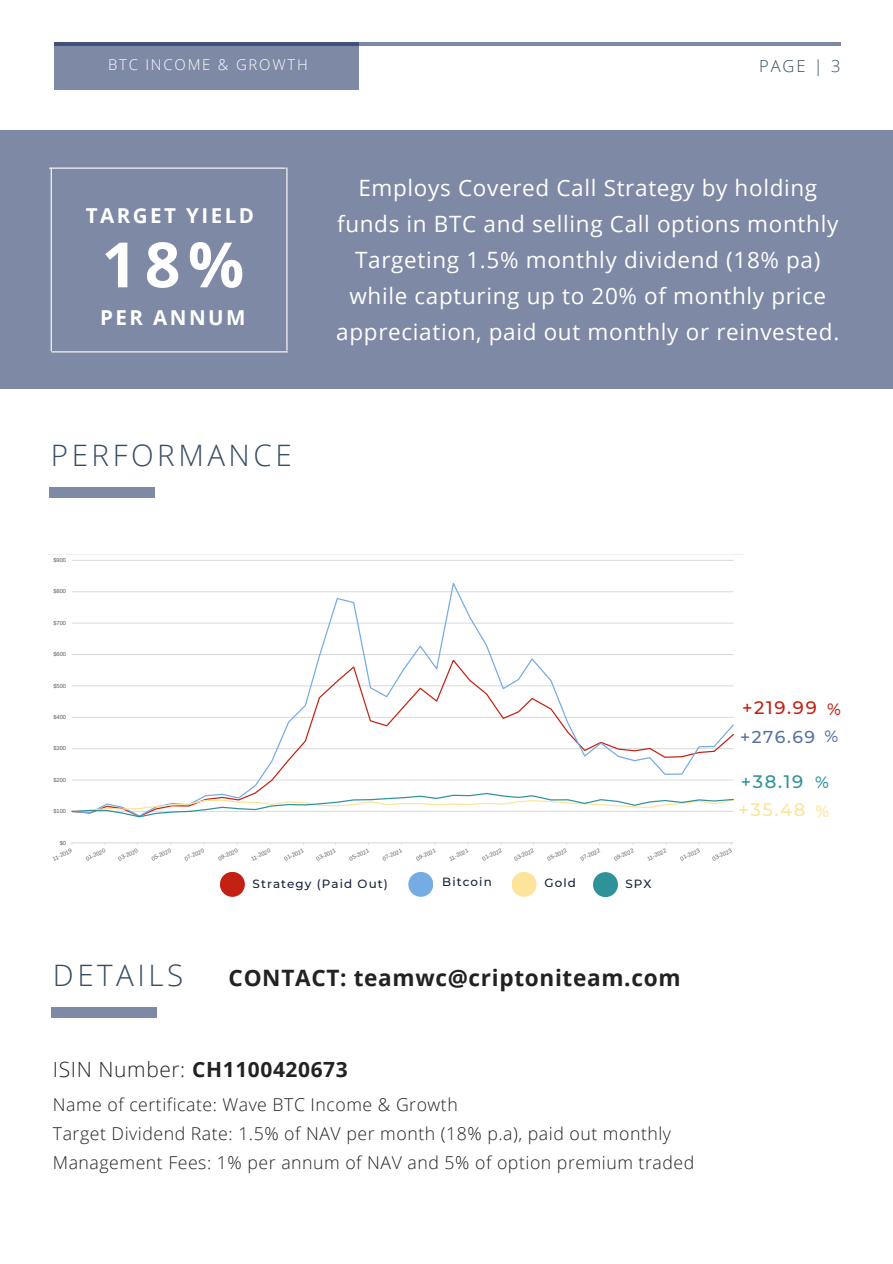
<style>
.page{position:relative;width:893px;height:1264px;background:#fff}
.page>*{position:absolute;margin:0;border:0;box-sizing:border-box;transform-origin:0 0}
.t1{font:700 62.55px "Open Sans";color:#fff}
.t2{font:300 29.55px "Open Sans";letter-spacing:.12em;color:#364d62}
.t3{font:700 22.65px "Open Sans";letter-spacing:.03em;color:#222}
.t4{font:22.5px/36px "Open Sans";letter-spacing:.03em;color:#fff;text-align:center}
.t5{font:700 21px "Open Sans";letter-spacing:.03em;color:#222}
.t6{font:700 20.55px "Open Sans";letter-spacing:.12em;color:#fff}
.t7{font:500 18px "Montserrat";color:#c32114}
.t8{font:500 18px "Montserrat";color:#2f9299}
.t9{font:500 18px "Montserrat";color:#fde49b}
.t10{font:300 17.7px/29.2px "Open Sans";letter-spacing:.03em;color:#222}
.t11{font:500 17.25px "Montserrat";color:#5772a3}
.t12{font:300 16.5px "Open Sans";color:#364d62}
.t13{font:500 16.35px "Montserrat";color:#fde49b}
.t14{font:500 16.35px "Montserrat";color:#2f9299}
.t15{font:300 14.85px "Open Sans";letter-spacing:.12em;color:#fff}
.t16{font:500 11.85px "Montserrat";letter-spacing:.09em;color:#152238}
.t17{font:5.7px "Liberation Sans";color:#595959}
.s1{font-size:16.35px}
.s2{font-weight:300}
</style>
<div class="page">
<div style="left:54px;top:42px;width:305px;height:47px;background:#7e89a6"></div>
<div style="left:0;top:131px;width:892px;height:258px;background:#7e89a6"></div>
<hr style="left:50px;top:167px;width:235px;height:2px;background:#fff">
<hr style="left:52px;top:351px;width:235px;height:1px;background:#fff">
<hr style="left:286px;top:168px;width:1px;height:182px;background:#fff">
<hr style="left:51px;top:168px;width:1px;height:183px;background:#fff">
<hr style="left:54px;top:42px;width:786px;height:3px;background:#051b52">
<div style="left:49px;top:487px;width:106px;height:11px;background:#7e89a6"></div>
<div style="left:51px;top:1007px;width:106px;height:10px;background:#7e89a6"></div>
<div style="left:220px;top:871px;width:25px;height:25px;background:#c32114;border-radius:50%"></div>
<div style="left:593px;top:872px;width:25px;height:25px;background:#2f9299;border-radius:50%"></div>
<svg style="left:512px;top:889px;width:18px;height:8px"></svg>
<div style="left:408px;top:871px;width:25px;height:25px;background:#75ace4;border-radius:50%"></div>
<div style="left:511px;top:871px;width:25px;height:25px;background:#fde49b;border-radius:50%"></div>
<svg style="left:48px;top:554px;width:694px;height:291px"></svg>
<h3 class="t15" style="left:108px;top:54px;width:201px">BTC INCOME &amp; GROWTH</h3>
<h3 class="t12" style="left:759px;top:55px;width:83px">PAGE | 3</h3>
<h3 class="t6" style="left:86px;top:200px;width:170px">TARGET YIELD</h3>
<h1 class="t1" style="left:101px;top:220px;width:144px">18%</h1>
<h3 class="t6" style="left:100px;top:303px;width:147px">PER ANNUM</h3>
<h2 class="t2" style="left:51px;top:434px;width:242px">PERFORMANCE</h2>
<p class="t17" style="left:53px;top:557px;width:14px">$900</p>
<p class="t17" style="left:53px;top:588px;width:14px">$800</p>
<p class="t17" style="left:53px;top:619px;width:14px">$700</p>
<p class="t17" style="left:53px;top:651px;width:14px">$600</p>
<p class="t17" style="left:53px;top:682px;width:14px">$500</p>
<p class="t17" style="left:53px;top:713px;width:14px">$400</p>
<p class="t17" style="left:53px;top:745px;width:14px">$300</p>
<p class="t17" style="left:53px;top:776px;width:14px">$200</p>
<p class="t17" style="left:53px;top:808px;width:14px">$100</p>
<p class="t17" style="left:60px;top:839px;width:8px">$0</p>
<h3 class="t4" style="left:336px;top:169px;width:504px">Employs Covered Call Strategy by holding funds in BTC and selling Call options monthly Targeting 1.5% monthly dividend (18% pa) while capturing up to 20% of monthly price appreciation, paid out monthly or reinvested.</h3>
<h3 class="t7" style="left:742px;top:697px;width:100px">+219.99 <span class="s1">%</span></h3>
<h3 class="t11" style="left:740px;top:726px;width:99px">+276.69 <span class="s1">%</span></h3>
<h3 class="t8" style="left:740px;top:770px;width:64px">+38.19</h3>
<h3 class="t9" style="left:738px;top:798px;width:68px">+35.48</h3>
<h3 class="t14" style="left:814px;top:772px;width:15px">%</h3>
<h3 class="t13" style="left:815px;top:801px;width:15px">%</h3>
<p class="t17" style="left:52px;top:856px;width:22px;rotate:-25deg">11-2019</p>
<p class="t17" style="left:85px;top:856px;width:22px;rotate:-25deg">01-2020</p>
<p class="t17" style="left:117px;top:856px;width:22px;rotate:-25deg">03-2020</p>
<p class="t17" style="left:150px;top:856px;width:22px;rotate:-25deg">05-2020</p>
<p class="t17" style="left:183px;top:856px;width:22px;rotate:-25deg">07-2020</p>
<p class="t17" style="left:217px;top:856px;width:22px;rotate:-25deg">09-2020</p>
<p class="t17" style="left:250px;top:856px;width:22px;rotate:-25deg">11-2020</p>
<p class="t17" style="left:283px;top:856px;width:22px;rotate:-25deg">01-2021</p>
<p class="t17" style="left:315px;top:856px;width:22px;rotate:-25deg">03-2021</p>
<p class="t17" style="left:348px;top:856px;width:22px;rotate:-25deg">05-2021</p>
<p class="t17" style="left:381px;top:856px;width:22px;rotate:-25deg">07-2021</p>
<p class="t17" style="left:415px;top:856px;width:22px;rotate:-25deg">09-2021</p>
<p class="t17" style="left:448px;top:856px;width:22px;rotate:-25deg">11-2021</p>
<p class="t17" style="left:481px;top:856px;width:22px;rotate:-25deg">01-2022</p>
<p class="t17" style="left:513px;top:856px;width:22px;rotate:-25deg">03-2022</p>
<p class="t17" style="left:546px;top:856px;width:22px;rotate:-25deg">05-2022</p>
<p class="t17" style="left:579px;top:856px;width:22px;rotate:-25deg">07-2022</p>
<p class="t17" style="left:613px;top:856px;width:22px;rotate:-25deg">09-2022</p>
<p class="t17" style="left:646px;top:856px;width:22px;rotate:-25deg">11-2022</p>
<p class="t17" style="left:679px;top:856px;width:22px;rotate:-25deg">01-2023</p>
<p class="t17" style="left:711px;top:856px;width:22px;rotate:-25deg">03-2023</p>
<h2 class="t2" style="left:53px;top:954px;width:132px">DETAILS</h2>
<h3 class="t16" style="left:252px;top:876px;width:137px">Strategy (Paid Out)</h3>
<h3 class="t16" style="left:442px;top:874px;width:51px">Bitcoin</h3>
<h3 class="t16" style="left:544px;top:875px;width:33px">Gold</h3>
<h3 class="t16" style="left:625px;top:876px;width:28px">SPX</h3>
<h3 class="t3" style="left:228px;top:961px;width:453px">CONTACT: teamwc@criptoniteam.com</h3>
<h3 class="t5" style="left:53px;top:1054px;width:296px"><span class="s2">ISIN Number:</span> CH1100420673</h3>
<h3 class="t10" style="left:53px;top:1089px;width:642px">Name of certificate: Wave BTC Income &amp; Growth<br>Target Dividend Rate: 1.5% of NAV per month (18% p.a), paid out monthly<br>Management Fees: 1% per annum of NAV and 5% of option premium traded</h3>
</div>
